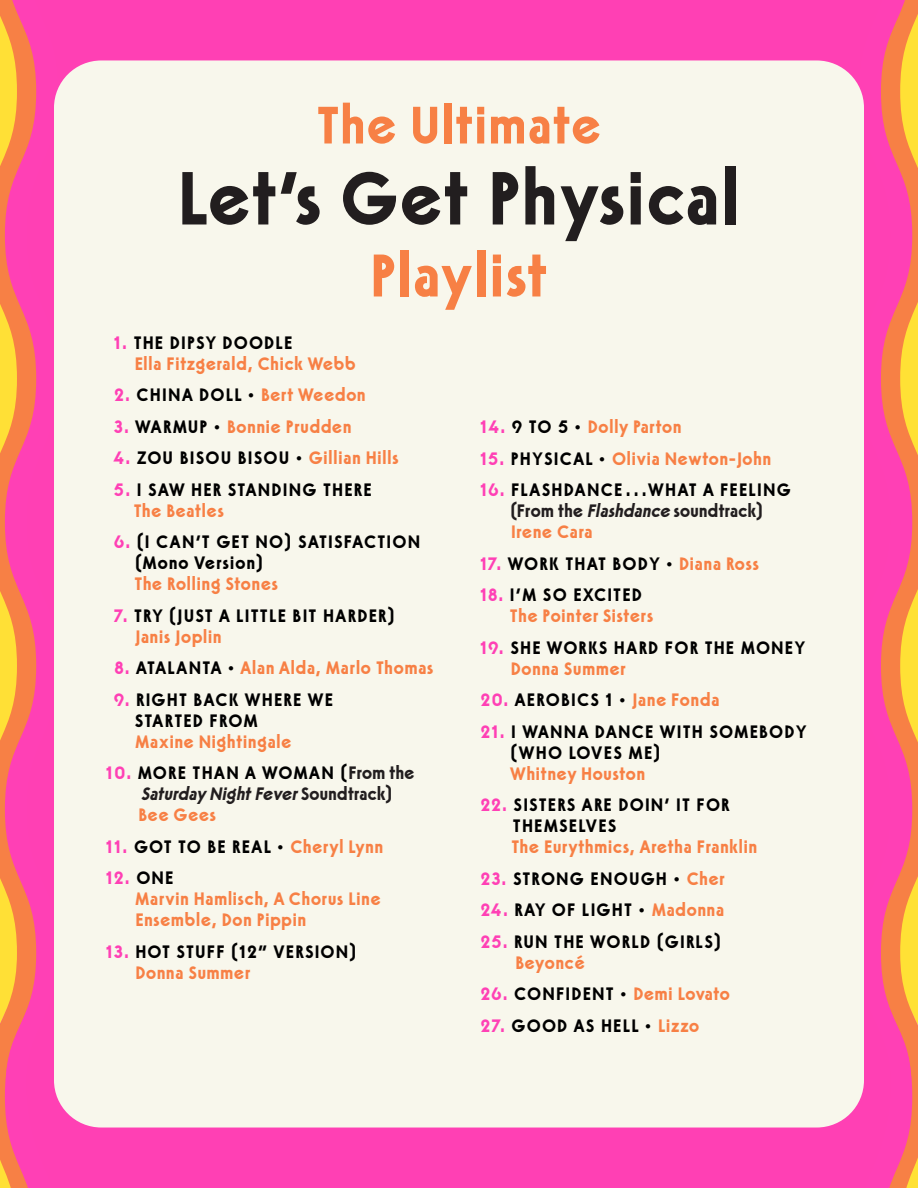
<style>
.page{position:relative;width:918px;height:1188px;background:#ff40b4}
.page>*{position:absolute;margin:0;border:0;box-sizing:border-box;transform-origin:0 0}
.Headline{font:700 75px "Virginia";letter-spacing:.04em;color:#221e1f}
.Headline-2{font:700 60px "Virginia";letter-spacing:.04em;color:#f78045}
.Headline-3{font:700 52.5px "Virginia";letter-spacing:.04em;color:#f78045}
.Songs{font:700 18px/21px "Virginia";letter-spacing:.1em;color:#000}
.artists{font:700 18px/21px "Virginia";letter-spacing:.05em;color:#f78045}
.Songs-2{font:700 18px/21px "Virginia";letter-spacing:.08em;color:#000}
.Songs-3{font:700 18px "Virginia";letter-spacing:.05em;color:#f78045}
.Songs-4{font:700 18px/21px "Virginia";letter-spacing:.07em;color:#000}
.Songs-5{font:700 18px/21px "Virginia";letter-spacing:.09em;color:#221e1f}
.Songs-6{font:700 18px "Virginia";letter-spacing:.06em;color:#000}
.Songs-7{font:700 18px "Virginia";letter-spacing:.055em;color:#000}
.Songs-8{font:700 18px "Virginia";letter-spacing:.075em;color:#000}
.Songs-9{font:700 18px "Virginia";letter-spacing:.05em;color:#000}
.Songs-10{font:700 18px "Virginia";color:#ff40b5}
.s1{color:#ff40b5}
.s2{color:#f78045}
.s3{color:#000}
.s4{font-style:italic}
.s5{color:#221e1f}
.s6{font-style:italic;color:#221e1f}
</style>
<div class="page">
<svg style="left:861px;top:15px;width:38px;height:1173px"></svg>
<svg style="left:899px;top:0;width:19px;height:1188px"></svg>
<svg style="left:18px;top:15px;width:39px;height:1173px"></svg>
<svg style="left:0;top:0;width:18px;height:1188px"></svg>
<div style="left:54px;top:60px;width:810px;height:1068px;background:#f8f7ec;border-radius:47px"></div>
<p class="Headline-3" style="left:318px;top:94px;width:284px">The Ultimate</p>
<p class="Headline" style="left:179px;top:154px;width:562px">Let’s Get Physical</p>
<p class="Headline-2" style="left:371px;top:240px;width:177px">Playlist</p>
<p class="Songs" style="left:114px;top:332px;width:180px"><span class="s1">1.</span> THE DIPSY DOODLE</p>
<p class="artists" style="left:135px;top:353px;width:222px">Ella Fitzgerald, Chick Webb</p>
<p class="Songs-9" style="left:115px;top:384px;width:252px"><span class="s1">2.</span> CHINA DOLL • <span class="s2">Bert Weedon</span></p>
<p class="Songs-3" style="left:114px;top:416px;width:239px"><span class="s1">3.</span> <span class="s3">WARMUP •</span> Bonnie Prudden</p>
<p class="Songs-6" style="left:113px;top:447px;width:286px"><span class="s1">4.</span> ZOU BISOU BISOU • <span class="s2">Gillian Hills</span></p>
<p class="Songs" style="left:114px;top:479px;width:259px"><span class="s1">5.</span> I SAW HER STANDING THERE</p>
<p class="artists" style="left:134px;top:500px;width:91px">The Beatles</p>
<p class="Songs-4" style="left:135px;top:531px;width:287px;text-indent:-21px"><span class="s1">6.</span> (I CAN’T GET NO) SATISFACTION (Mono Version)<br><span class="s2">The Rolling Stones</span></p>
<p class="Songs" style="left:135px;top:605px;width:261px;text-indent:-21px"><span class="s1">7.</span> TRY (JUST A LITTLE BIT HARDER)<br><span class="s2">Janis Joplin</span></p>
<p class="Songs-3" style="left:115px;top:657px;width:320px"><span class="s1">8.</span> <span class="s3">ATALANTA •</span> Alan Alda, Marlo Thomas</p>
<p class="Songs-2" style="left:135px;top:689px;width:199px;text-indent:-21px"><span class="s1">9.</span> RIGHT BACK WHERE WE<br>STARTED FROM<br><span class="s2">Maxine Nightingale</span></p>
<p class="Songs-5" style="left:141px;top:762px;width:275px;text-indent:-35px"><span class="s1">10.</span> <span class="s3">MORE THAN A WOMAN (</span>From the<br><span class="s4">Saturday NightFever</span>S o u n d t r a c k )</p>
<p class="artists" style="left:139px;top:804px;width:79px">Bee Gees</p>
<p class="Songs-7" style="left:106px;top:836px;width:278px"><span class="s1">11.</span> GOT TO BE REAL • <span class="s2">Cheryl Lynn</span></p>
<p class="Songs-10" style="left:106px;top:867px;width:69px">12. <span class="s3">ONE</span></p>
<p class="artists" style="left:136px;top:888px;width:247px">Marvin Hamlisch, A Chorus Line<br>Ensemble, Don Pippin</p>
<p class="Songs" style="left:106px;top:941px;width:252px"><span class="s1">13.</span> HOT STUFF (12” VERSION)</p>
<p class="artists" style="left:136px;top:962px;width:116px">Donna Summer</p>
<p class="Songs-3" style="left:480px;top:417px;width:202px"><span class="s1">14.</span> <span class="s3">9 TO 5 •</span> Dolly Parton</p>
<p class="Songs-3" style="left:480px;top:448px;width:292px"><span class="s1">15.</span> <span class="s3">PHYSICAL •</span> Olivia Newton-John</p>
<p class="Songs-2" style="left:480px;top:480px;width:312px;text-align:center"><span class="s1">16.</span> FLASHDANCE . . .WHAT A FEELING <span class="s5">(From the</span> <span class="s6">Flashdance</span> <span class="s5">soundtrack)</span></p>
<p class="artists" style="left:511px;top:522px;width:83px">Irene Cara</p>
<p class="Songs-6" style="left:480px;top:553px;width:280px"><span class="s1">17.</span> WORK THAT BODY • <span class="s2">Diana Ross</span></p>
<p class="Songs" style="left:480px;top:585px;width:163px"><span class="s1">18.</span> I’M SO EXCITED</p>
<p class="artists" style="left:510px;top:606px;width:144px">The Pointer Sisters</p>
<p class="Songs" style="left:480px;top:637px;width:326px"><span class="s1">19.</span> SHE WORKS HARD FOR THE MONEY</p>
<p class="artists" style="left:511px;top:658px;width:116px">Donna Summer</p>
<p class="Songs" style="left:481px;top:690px;width:240px"><span class="s1">20.</span> AEROBICS 1 • <span class="s2">Jane Fonda</span></p>
<p class="Songs" style="left:511px;top:721px;width:297px;text-indent:-30px"><span class="s1">21.</span> I WANNA DANCE WITH SOMEBODY (WHO LOVES ME)</p>
<p class="artists" style="left:510px;top:763px;width:136px">Whitney Houston</p>
<p class="Songs" style="left:513px;top:795px;width:218px;text-indent:-32px"><span class="s1">22.</span> SISTERS ARE DOIN’ IT FOR<br>THEMSELVES</p>
<p class="artists" style="left:512px;top:837px;width:247px">The Eurythmics, Aretha Franklin</p>
<p class="Songs" style="left:481px;top:868px;width:245px"><span class="s1">23.</span> STRONG ENOUGH • <span class="s2">Cher</span></p>
<p class="Songs-7" style="left:481px;top:900px;width:245px"><span class="s1">24.</span> RAY OF LIGHT • <span class="s2">Madonna</span></p>
<p class="Songs" style="left:481px;top:931px;width:241px"><span class="s1">25.</span> RUN THE WORLD (GIRLS)</p>
<p class="artists" style="left:516px;top:952px;width:71px">Beyoncé</p>
<p class="Songs-8" style="left:481px;top:984px;width:250px"><span class="s1">26.</span> CONFIDENT • <span class="s2">Demi Lovato</span></p>
<p class="Songs" style="left:481px;top:1015px;width:220px"><span class="s1">27.</span> GOOD AS HELL • <span class="s2">Lizzo</span></p>
</div>
